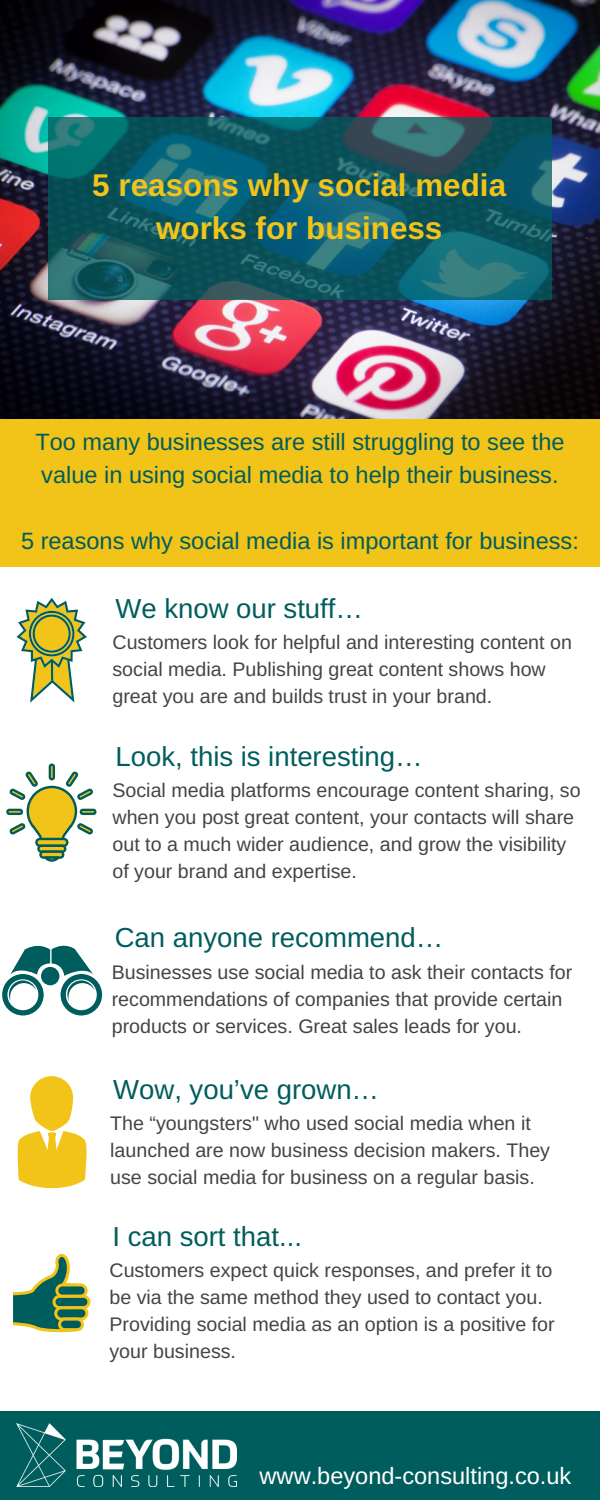
<style>
.page{position:relative;width:600px;height:1500px;background:#fff}
.page>*{position:absolute;margin:0;border:0;box-sizing:border-box;transform-origin:0 0}
.t1{font:700 31.4px/43.5px "Arimo";color:#f2c318;text-align:center}
.t2{font:27.5px "Arimo";color:#005d5d}
.t3{font:23.6px/33px "Arimo";color:#005d5d}
.t4{font:23.6px "Arimo";color:#fff}
.t5{font:19.7px/27px "Arimo";color:#444}
.s1{font-family:"Liberation Sans"}
</style>
<div class="page">
<div style="left:0;top:418px;width:600px;height:149px;background:#f2c318"></div>
<img style="left:0;top:0;width:600px;height:418px">
<svg style="left:48px;top:117px;width:504px;height:183px;background:#135e68"></svg>
<svg style="left:17px;top:598px;width:70px;height:105px"></svg>
<svg style="left:2px;top:945px;width:100px;height:71px"></svg>
<svg style="left:6px;top:764px;width:91px;height:98px"></svg>
<svg style="left:17px;top:1076px;width:70px;height:112px"></svg>
<svg style="left:13px;top:1254px;width:77px;height:78px"></svg>
<div style="left:0;top:1412px;width:600px;height:88px;background:#005d5d"></div>
<img style="left:16px;top:1424px;width:220px;height:62px">
<h1 class="t1" style="left:92px;top:163px;width:415px">5 reasons why social media works for business</h1>
<p class="t3" style="left:35px;top:425px;width:531px">Too many businesses are still struggling to see the value in using social media to help their business.</p>
<p class="t3" style="left:21px;top:524px;width:559px">5 reasons why social media is important for business:</p>
<h2 class="t2" style="left:115px;top:593px;width:249px">We know our stuff<span class="s1">…</span></h2>
<p class="t5" style="left:112px;top:628px;width:461px">Customers look for helpful and interesting content on social media. Publishing great content shows how great you are and builds trust in your brand.</p>
<h2 class="t2" style="left:115px;top:741px;width:309px">Look, this is interesting<span class="s1">…</span></h2>
<p class="t5" style="left:112px;top:777px;width:470px">Social media platforms encourage content sharing, so when you post great content, your contacts will share out to a much wider audience, and grow the visibility of your brand and expertise.</p>
<h2 class="t2" style="left:115px;top:922px;width:330px">Can anyone recommend<span class="s1">…</span></h2>
<p class="t5" style="left:112px;top:958px;width:462px">Businesses use social media to ask their contacts for recommendations of companies that provide certain products or services. Great sales leads for you.</p>
<h2 class="t2" style="left:113px;top:1074px;width:267px">Wow, you’ve grown<span class="s1">…</span></h2>
<p class="t5" style="left:110px;top:1110px;width:441px">The “youngsters" who used social media when it launched are now business decision makers. They use social media for business on a regular basis.</p>
<h2 class="t2" style="left:112px;top:1221px;width:191px">I can sort that...</h2>
<p class="t5" style="left:109px;top:1257px;width:447px">Customers expect quick responses, and prefer it to be via the same method they used to contact you.<br>Providing social media as an option is a positive for your business.</p>
<p class="t4" style="left:260px;top:1462px;width:313px">www.beyond-consulting.co.uk</p>
</div>
